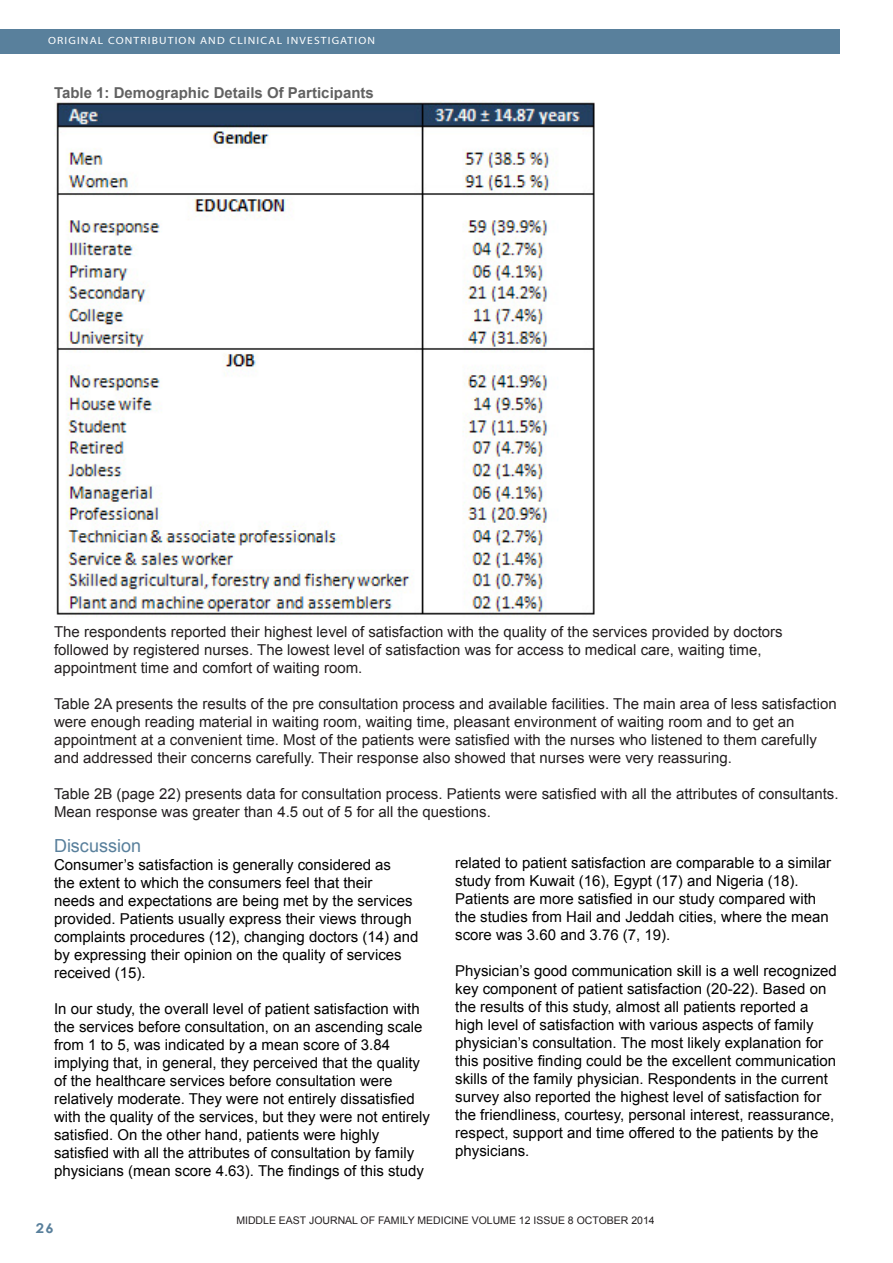
<style>
.page{position:relative;width:893px;height:1263px;background:#fff}
.page>*{position:absolute;margin:0;border:0;box-sizing:border-box;transform-origin:0 0}
.Footnote_Text{font:18px "Arial";color:#59809c}
.Footnote_Text-2{font:15px/18px "Arial";color:#000}
.Footnote_Text-3{font:15px/18px "Arial";color:#231f20}
.Footnote_Text-4{font:700 15px "Arial";color:#616161}
.t1{font:700 13.5px "Century Gothic";color:#59809c;scale:1.1 1}
.Footnote_Text-5{font:10.5px "Arial";color:#231f20}
.t2{font:10.5px "Myriad";letter-spacing:.1em;color:#fff;scale:1.1 1}
</style>
<div class="page">
<div style="left:0;top:30px;width:840px;height:24px;background:#59809c"></div>
<img style="left:56px;top:102px;width:539px;height:515px">
<p class="t2" style="left:48px;top:35px;width:299px">ORIGINAL CONTRIBUTION AND CLINICAL INVESTIGATION</p>
<p class="Footnote_Text-4" style="left:54px;top:83px;width:321px">Table 1: Demographic Details Of Participants</p>
<p class="Footnote_Text-3" style="left:54px;top:622px;width:730px">The respondents reported their highest level of satisfaction with the quality of the services provided by doctors followed by registered nurses. The lowest level of satisfaction was for access to medical care, waiting time, appointment time and comfort of waiting room.</p>
<p class="Footnote_Text-3" style="left:54px;top:694px;width:784px">Table 2A presents the results of the pre consultation process and available facilities. The main area of less satisfaction were enough reading material in waiting room, waiting time, pleasant environment of waiting room and to get an appointment at a convenient time. Most of the patients were satisfied with the nurses who listened to them carefully and addressed their concerns carefully. Their response also showed that nurses were very reassuring.</p>
<p class="Footnote_Text-3" style="left:54px;top:784px;width:786px">Table 2B (page 22) presents data for consultation process. Patients were satisfied with all the attributes of consultants.<br>Mean response was greater than 4.5 out of 5 for all the questions.</p>
<p class="Footnote_Text" style="left:54px;top:833px;width:89px">Discussion</p>
<p class="Footnote_Text-2" style="left:54px;top:855px;width:366px">Consumer’s satisfaction is generally considered as<br>the extent to which the consumers feel that their<br>needs and expectations are being met by the services provided. Patients usually express their views through complaints procedures (12), changing doctors (14) and by expressing their opinion on the quality of services received (15).</p>
<p class="Footnote_Text-2" style="left:54px;top:999px;width:378px">In our study, the overall level of patient satisfaction with the services before consultation, on an ascending scale from 1 to 5, was indicated by a mean score of 3.84 implying that, in general, they perceived that the quality of the healthcare services before consultation were relatively moderate. They were not entirely dissatisfied with the quality of the services, but they were not entirely satisfied. On the other hand, patients were highly satisfied with all the attributes of consultation by family physicians (mean score 4.63). The findings of this study</p>
<p class="Footnote_Text-2" style="left:455px;top:853px;width:377px">related to patient satisfaction are comparable to a similar study from Kuwait (16), Egypt (17) and Nigeria (18).<br>Patients are more satisfied in our study compared with the studies from Hail and Jeddah cities, where the mean score was 3.60 and 3.76 (7, 19).</p>
<p class="Footnote_Text-2" style="left:455px;top:961px;width:383px">Physician’s good communication skill is a well recognized key component of patient satisfaction (20-22). Based on the results of this study, almost all patients reported a high level of satisfaction with various aspects of family physician’s consultation. The most likely explanation for this positive finding could be the excellent communication skills of the family physician. Respondents in the current survey also reported the highest level of satisfaction for the friendliness, courtesy, personal interest, reassurance, respect, support and time offered to the patients by the physicians.</p>
<p class="t1" style="left:36px;top:1217px;width:18px">26</p>
<p class="Footnote_Text-5" style="left:236px;top:1214px;width:420px">MIDDLE EAST JOURNAL OF FAMILY MEDICINE VOLUME 12 ISSUE 8 OCTOBER 2014</p>
</div>
